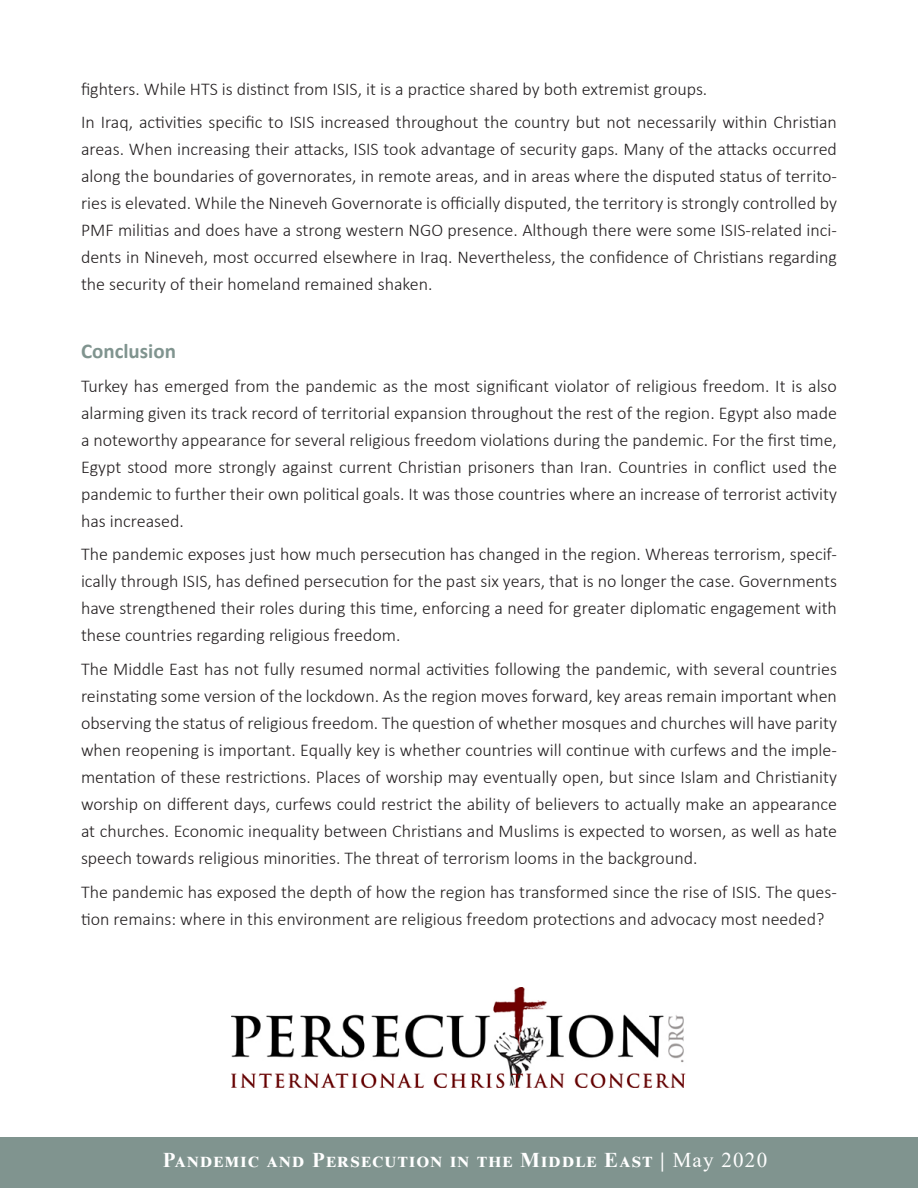
<style>
.page{position:relative;width:918px;height:1188px;background:#fff}
.page>*{position:absolute;margin:0;border:0;box-sizing:border-box;transform-origin:0 0}
.t1{font:700 21px "Times New Roman";letter-spacing:.06em;color:#fff}
.t2{font:700 21px "Calibri";color:#80948f}
.t3{font:300 18px/27px "Calibri";color:#231f20;text-align:justify}
.s1{font-weight:400}
</style>
<div class="page">
<div style="left:0;top:1138px;width:918px;height:50px;background:#80948f"></div>
<img style="left:232px;top:987px;width:454px;height:100px">
<p class="t3" style="left:81px;top:75px;width:628px">fighters. While HTS is distinct from ISIS, it is a practice shared by both extremist groups.</p>
<p class="t3" style="left:81px;top:109px;width:758px">In Iraq, activities specific to ISIS increased throughout the country but not necessarily within Christian areas. When increasing their attacks, ISIS took advantage of security gaps. Many of the attacks occurred along the boundaries of governorates, in remote areas, and in areas where the disputed status of territo&shy;ries is elevated. While the Nineveh Governorate is officially disputed, the territory is strongly controlled by PMF militias and does have a strong western NGO presence. Although there were some ISIS-related inci&shy;dents in Nineveh, most occurred elsewhere in Iraq. Nevertheless, the confidence of Christians regarding the security of their homeland remained shaken.</p>
<p class="t2" style="left:81px;top:336px;width:97px">Conclusion</p>
<p class="t3" style="left:81px;top:372px;width:758px">Turkey has emerged from the pandemic as the most significant violator of religious freedom. It is also alarming given its track record of territorial expansion throughout the rest of the region. Egypt also made a noteworthy appearance for several religious freedom violations during the pandemic. For the first time, Egypt stood more strongly against current Christian prisoners than Iran. Countries in conflict used the pandemic to further their own political goals. It was those countries where an increase of terrorist activity has increased.</p>
<p class="t3" style="left:81px;top:541px;width:758px">The pandemic exposes just how much persecution has changed in the region. Whereas terrorism, specif&shy;ically through ISIS, has defined persecution for the past six years, that is no longer the case. Governments have strengthened their roles during this time, enforcing a need for greater diplomatic engagement with these countries regarding religious freedom.</p>
<p class="t3" style="left:81px;top:655px;width:758px">The Middle East has not fully resumed normal activities following the pandemic, with several countries reinstating some version of the lockdown. As the region moves forward, key areas remain important when observing the status of religious freedom. The question of whether mosques and churches will have parity when reopening is important. Equally key is whether countries will continue with curfews and the imple&shy;mentation of these restrictions. Places of worship may eventually open, but since Islam and Christianity worship on different days, curfews could restrict the ability of believers to actually make an appearance at churches. Economic inequality between Christians and Muslims is expected to worsen, as well as hate speech towards religious minorities. The threat of terrorism looms in the background.</p>
<p class="t3" style="left:81px;top:878px;width:757px">The pandemic has exposed the depth of how the region has transformed since the rise of ISIS. The ques&shy;tion remains: where in this environment are religious freedom protections and advocacy most needed?</p>
<p class="t1" style="left:163px;top:1144px;width:606px">Pandemic and Persecution in the Middle East | <span class="s1">May 2020</span></p>
</div>
